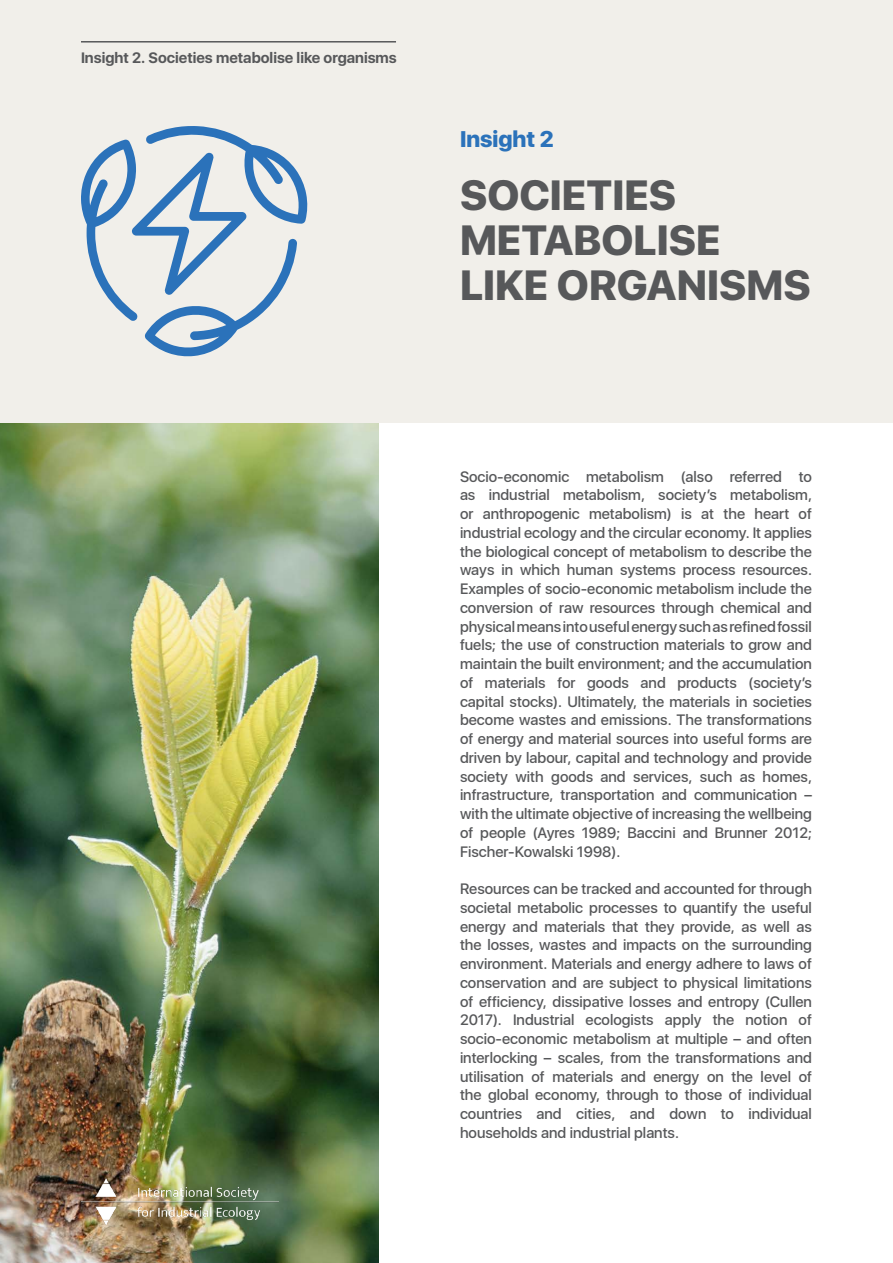
<style>
.page{position:relative;width:893px;height:1263px;background:#fff}
.page>*{position:absolute;margin:0;border:0;box-sizing:border-box;transform-origin:0 0}
.Report_H1{font:800 42px/45px "SFUI Display";color:#57585a}
.Report_H1-2{font:800 22.5px "SFUI Display";color:#2b72ba}
.Report_Body{font:500 15px/18.8px "SFUI Display";color:#57585a;text-align:justify}
.Report_Body-2{font:700 15px "SFUI Display";color:#57585a}
</style>
<div class="page">
<img style="left:0;top:422px;width:379px;height:841px">
<div style="left:0;top:0;width:893px;height:422px;background:#f1efea"></div>
<svg style="left:81px;top:126px;width:227px;height:231px"></svg>
<hr style="left:81px;top:41px;width:315px;height:2px;background:#57585a">
<p class="Report_Body-2" style="left:81px;top:46px;width:18px">12</p>
<p class="Report_Body-2" style="left:81px;top:49px;width:317px">Insight 2. Societies metabolise like organisms</p>
<p class="Report_H1-2" style="left:460px;top:126px;width:95px">Insight 2</p>
<p class="Report_H1" style="left:460px;top:173px;width:352px">SOCIETIES<br>METABOLISE<br>LIKE ORGANISMS</p>
<p class="Report_Body" style="left:460px;top:468px;width:353px">Socio-economic metabolism (also referred to as industrial metabolism, society’s metabolism, or anthropogenic metabolism) is at the heart of industrial ecology and the circular economy. It applies the biological concept of metabolism to describe the ways in which human systems process resources.<br>Examples of socio-economic metabolism include the conversion of raw resources through chemical and physical means into useful energy such as refined fossil fuels; the use of construction materials to grow and maintain the built environment; and the accumulation of materials for goods and products (society’s capital stocks). Ultimately, the materials in societies become wastes and emissions. The transformations of energy and material sources into useful forms are driven by labour, capital and technology and provide society with goods and services, such as homes, infrastructure, transportation and communication – with the ultimate objective of increasing the wellbeing of people (Ayres 1989; Baccini and Brunner 2012; Fischer-Kowalski 1998).</p>
<p class="Report_Body" style="left:460px;top:880px;width:353px">Resources can be tracked and accounted for through societal metabolic processes to quantify the useful energy and materials that they provide, as well as the losses, wastes and impacts on the surrounding environment. Materials and energy adhere to laws of conservation and are subject to physical limitations of efficiency, dissipative losses and entropy (Cullen 2017). Industrial ecologists apply the notion of socio-economic metabolism at multiple – and often interlocking – scales, from the transformations and utilisation of materials and energy on the level of the global economy, through to those of individual countries and cities, and down to individual households and industrial plants.</p>
</div>
